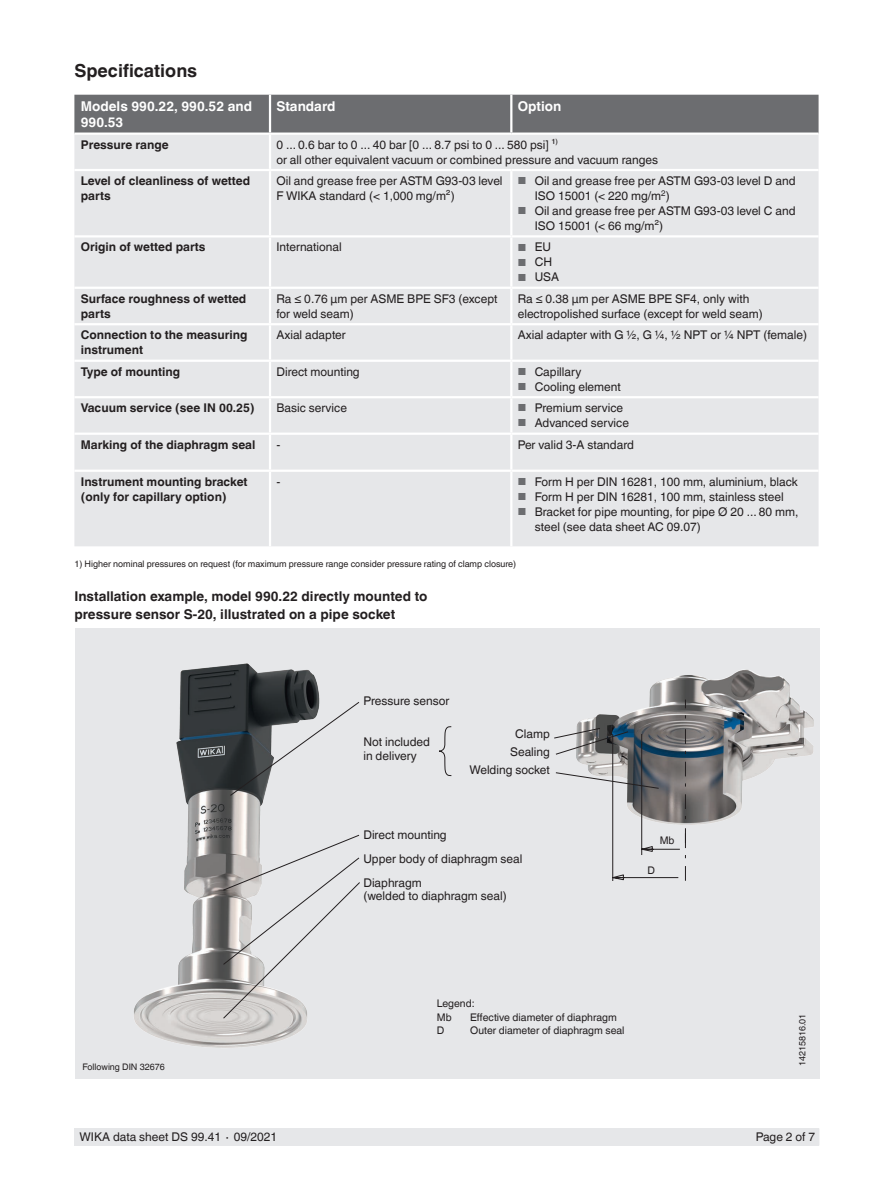
<style>
.page{position:relative;width:893px;height:1188px;background:#fff}
.page>*{position:absolute;margin:0;border:0;box-sizing:border-box;transform-origin:0 0}
.t1{font:700 18px "Helvetica World";color:#231f20}
.t2{font:700 13.5px/18px "Helvetica World";color:#231f20}
.t3{font:700 13.5px/16.5px "Helvetica World";color:#fff}
.t4{font:12px/15px "Helvetica World";color:#231f20}
.t5{font:700 12px/15px "Helvetica World";color:#231f20}
.t6{font:10.5px/13.5px "Helvetica World";color:#231f20}
.t7{font:9px "Helvetica World";color:#231f20}
.s1{font-size:10.2px;color:#6c6d70}
</style>
<div class="page">
<div style="left:75px;top:1128px;width:744px;height:17px;background:#e6e7e9"></div>
<div style="left:75px;top:628px;width:744px;height:450px;background:#e6e7e9"></div>
<img style="left:134px;top:663px;width:186px;height:385px">
<img style="left:649px;top:670px;width:164px;height:155px">
<div style="left:74px;top:95px;width:745px;height:38px;background:#6c6d70"></div>
<div style="left:74px;top:135px;width:745px;height:411px;background:#e6e7e9"></div>
<hr style="left:269px;top:95px;width:2px;height:38px;background:#fff">
<hr style="left:510px;top:95px;width:2px;height:38px;background:#fff">
<hr style="left:269px;top:135px;width:2px;height:34px;background:#fff">
<hr style="left:269px;top:362px;width:2px;height:34px;background:#fff">
<hr style="left:510px;top:362px;width:2px;height:34px;background:#fff">
<hr style="left:269px;top:398px;width:2px;height:35px;background:#fff">
<hr style="left:510px;top:398px;width:2px;height:35px;background:#fff">
<hr style="left:269px;top:435px;width:2px;height:35px;background:#fff">
<hr style="left:510px;top:435px;width:2px;height:35px;background:#fff">
<hr style="left:510px;top:171px;width:2px;height:64px;background:#fff">
<hr style="left:510px;top:238px;width:2px;height:49px;background:#fff">
<hr style="left:510px;top:289px;width:2px;height:34px;background:#fff">
<hr style="left:510px;top:325px;width:2px;height:35px;background:#fff">
<hr style="left:269px;top:472px;width:2px;height:74px;background:#fff">
<hr style="left:269px;top:171px;width:2px;height:64px;background:#fff">
<hr style="left:269px;top:238px;width:2px;height:49px;background:#fff">
<hr style="left:269px;top:289px;width:2px;height:34px;background:#fff">
<hr style="left:269px;top:325px;width:2px;height:35px;background:#fff">
<hr style="left:74px;top:169px;width:196px;height:2px;background:#fff">
<hr style="left:74px;top:235px;width:196px;height:3px;background:#fff">
<hr style="left:270px;top:235px;width:241px;height:3px;background:#fff">
<hr style="left:511px;top:235px;width:308px;height:3px;background:#fff">
<hr style="left:74px;top:287px;width:196px;height:2px;background:#fff">
<hr style="left:270px;top:287px;width:241px;height:2px;background:#fff">
<hr style="left:511px;top:287px;width:308px;height:2px;background:#fff">
<hr style="left:74px;top:323px;width:196px;height:2px;background:#fff">
<hr style="left:270px;top:323px;width:241px;height:2px;background:#fff">
<hr style="left:511px;top:323px;width:308px;height:2px;background:#fff">
<hr style="left:74px;top:360px;width:196px;height:2px;background:#fff">
<hr style="left:270px;top:360px;width:241px;height:2px;background:#fff">
<hr style="left:511px;top:360px;width:308px;height:2px;background:#fff">
<hr style="left:74px;top:396px;width:196px;height:2px;background:#fff">
<hr style="left:270px;top:396px;width:241px;height:2px;background:#fff">
<hr style="left:511px;top:396px;width:308px;height:2px;background:#fff">
<hr style="left:74px;top:433px;width:196px;height:2px;background:#fff">
<hr style="left:270px;top:433px;width:241px;height:2px;background:#fff">
<hr style="left:511px;top:433px;width:308px;height:2px;background:#fff">
<hr style="left:74px;top:470px;width:196px;height:2px;background:#fff">
<hr style="left:270px;top:470px;width:241px;height:2px;background:#fff">
<hr style="left:511px;top:470px;width:308px;height:2px;background:#fff">
<hr style="left:270px;top:169px;width:241px;height:2px;background:#fff">
<hr style="left:511px;top:169px;width:308px;height:2px;background:#fff">
<hr style="left:510px;top:472px;width:2px;height:74px;background:#fff">
<svg style="left:439px;top:726px;width:13px;height:50px"></svg>
<svg style="left:230px;top:702px;width:130px;height:94px"></svg>
<svg style="left:223px;top:835px;width:137px;height:184px"></svg>
<svg style="left:554px;top:700px;width:132px;height:180px"></svg>
<h1 class="t1" style="left:74px;top:60px;width:124px">Specifications</h1>
<p class="t3" style="left:81px;top:98px;width:173px">Models 990.22, 990.52 and<br>990.53</p>
<p class="t3" style="left:276px;top:98px;width:61px">Standard</p>
<p class="t3" style="left:518px;top:98px;width:45px">Option</p>
<p class="t5" style="left:81px;top:137px;width:89px">Pressure range</p>
<p class="t4" style="left:276px;top:137px;width:383px">0 ... 0.6 bar to 0 ... 40 bar [0 ... 8.7 psi to 0 ... 580 psi] ¹⁾<br>or all other equivalent vacuum or combined pressure and vacuum ranges</p>
<p class="t5" style="left:81px;top:173px;width:171px">Level of cleanliness of wetted parts</p>
<p class="t4" style="left:276px;top:173px;width:228px">Oil and grease free per ASTM G93-03 level<br>F WIKA standard (&lt; 1,000 mg/m²)</p>
<p class="t4" style="left:535px;top:173px;width:262px;text-indent:-17px"><span class="s1">■</span> Oil and grease free per ASTM G93-03 level D and<br>ISO 15001 (&lt; 220 mg/m<sup>2</sup>)</p>
<p class="t4" style="left:535px;top:203px;width:262px;text-indent:-17px"><span class="s1">■</span> Oil and grease free per ASTM G93-03 level C and<br>ISO 15001 (&lt; 66 mg/m²)</p>
<p class="t5" style="left:81px;top:240px;width:126px">Origin of wetted parts</p>
<p class="t4" style="left:276px;top:240px;width:67px">International</p>
<p class="t4" style="left:518px;top:240px;width:35px"><span class="s1">■</span> EU</p>
<p class="t4" style="left:518px;top:255px;width:36px"><span class="s1">■</span> CH</p>
<p class="t4" style="left:518px;top:270px;width:43px"><span class="s1">■</span> USA</p>
<p class="t5" style="left:81px;top:291px;width:167px">Surface roughness of wetted parts</p>
<p class="t4" style="left:276px;top:291px;width:223px">Ra ≤ 0.76 μm per ASME BPE SF3 (except for weld seam)</p>
<p class="t4" style="left:518px;top:291px;width:247px">Ra ≤ 0.38 μm per ASME BPE SF4, only with electropolished surface (except for weld seam)</p>
<p class="t5" style="left:81px;top:328px;width:168px">Connection to the measuring instrument</p>
<p class="t4" style="left:276px;top:328px;width:71px">Axial adapter</p>
<p class="t4" style="left:518px;top:328px;width:291px">Axial adapter with G 1/2, G 1/4, 1/2 NPT or 1/4 NPT (female)</p>
<p class="t5" style="left:81px;top:364px;width:101px">Type of mounting</p>
<p class="t4" style="left:276px;top:364px;width:85px">Direct mounting</p>
<p class="t4" style="left:518px;top:364px;width:65px"><span class="s1">■</span> Capillary</p>
<p class="t4" style="left:518px;top:379px;width:105px"><span class="s1">■</span> Cooling element</p>
<p class="t5" style="left:81px;top:401px;width:175px">Vacuum service (see IN 00.25)</p>
<p class="t4" style="left:276px;top:401px;width:72px">Basic service</p>
<p class="t4" style="left:518px;top:401px;width:107px"><span class="s1">■</span> Premium service</p>
<p class="t4" style="left:518px;top:416px;width:113px"><span class="s1">■</span> Advanced service</p>
<p class="t5" style="left:81px;top:437px;width:176px">Marking of the diaphragm seal</p>
<p class="t4" style="left:276px;top:437px;width:5px">-</p>
<p class="t4" style="left:518px;top:437px;width:118px">Per valid 3-A standard</p>
<p class="t5" style="left:81px;top:474px;width:168px">Instrument mounting bracket (only for capillary option)</p>
<p class="t4" style="left:276px;top:474px;width:5px">-</p>
<p class="t4" style="left:518px;top:474px;width:282px"><span class="s1">■</span> Form H per DIN 16281, 100 mm, aluminium, black</p>
<p class="t4" style="left:518px;top:489px;width:268px"><span class="s1">■</span> Form H per DIN 16281, 100 mm, stainless steel</p>
<p class="t4" style="left:535px;top:504px;width:265px;text-indent:-17px"><span class="s1">■</span> Bracket for pipe mounting, for pipe Ø 20 ... 80 mm, steel (see data sheet AC 09.07)</p>
<p class="t7" style="left:74px;top:559px;width:443px">1) Higher nominal pressures on request (for maximum pressure range consider pressure rating of clamp closure)</p>
<p class="t2" style="left:74px;top:587px;width:355px">Installation example, model 990.22 directly mounted to pressure sensor S-20, illustrated on a pipe socket</p>
<p class="t7" style="left:82px;top:1061px;width:84px">Following DIN 32676</p>
<p class="t4" style="left:363px;top:694px;width:88px">Pressure sensor</p>
<p class="t4" style="left:363px;top:735px;width:68px;line-height:13.5px">Not included in delivery</p>
<p class="t4" style="left:469px;top:725px;width:82px;line-height:18px;text-align:right">Clamp<br>Sealing<br>Welding socket</p>
<p class="t4" style="left:363px;top:823px;width:161px;line-height:24px">Direct mounting<br>Upper body of diaphragm seal<br>Diaphragm</p>
<p class="t4" style="left:363px;top:889px;width:145px">(welded to diaphragm seal)</p>
<p class="t6" style="left:660px;top:833px;width:16px">Mb</p>
<p class="t6" style="left:648px;top:864px;width:9px">D</p>
<p class="t6" style="left:437px;top:997px;width:39px">Legend:<br>Mb</p>
<p class="t6" style="left:470px;top:1011px;width:148px">Effective diameter of diaphragm</p>
<p class="t6" style="left:437px;top:1023px;width:9px">D</p>
<p class="t6" style="left:470px;top:1023px;width:156px">Outer diameter of diaphragm seal</p>
<p class="t7" style="left:797px;top:1066px;width:54px;rotate:-90deg">14215816.01</p>
<p class="t4" style="left:80px;top:1130px;width:199px">WIKA data sheet DS 99.41 ∙ 09/2021</p>
<p class="t4" style="left:756px;top:1130px;width:61px">Page 2 of 7</p>
</div>
